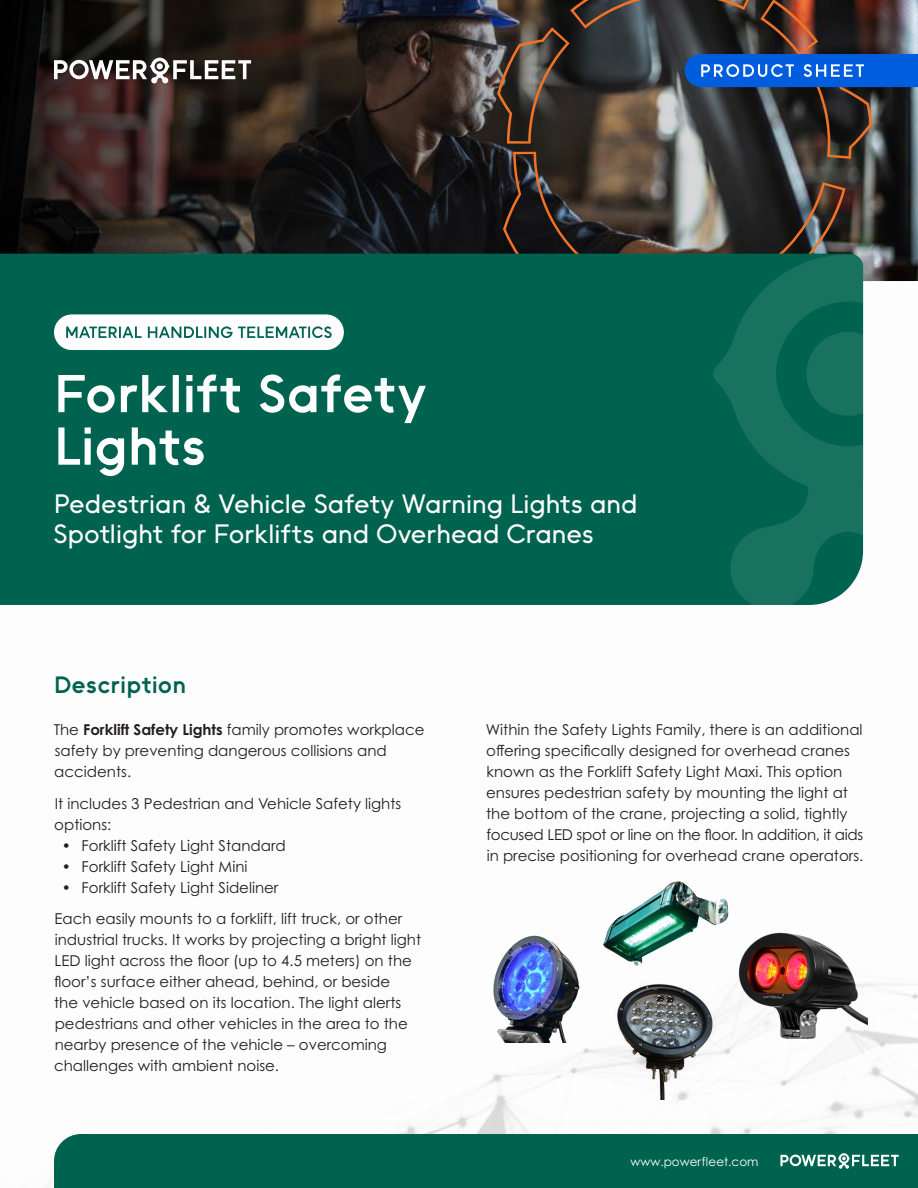
<style>
.page{position:relative;width:918px;height:1188px;background:#fff}
.page>*{position:absolute;margin:0;border:0;box-sizing:border-box;transform-origin:0 0}
.Heading_1{font:700 54px/52.5px "II Vorkurs";letter-spacing:-.01em;color:#fff}
.Heading_1-2{font:500 27px/30px "II Vorkurs";color:#fff}
.Heading_2{font:700 24px "II Vorkurs";color:#00634f}
.t1{font:15px/21px "Century Gothic Pro";color:#231f20}
.Footer_Block{font:12px "Century Gothic Pro";color:#fff}
.s1{font-weight:700}
</style>
<div class="page">
<img style="left:603px;top:881px;width:126px;height:85px">
<img style="left:731px;top:932px;width:137px;height:114px">
<img style="left:493px;top:935px;width:87px;height:107px">
<img style="left:612px;top:984px;width:103px;height:115px">
<div style="left:54px;top:1134px;width:864px;height:54px;background:#00634f"></div>
<svg style="left:780px;top:1153px;width:119px;height:16px"></svg>
<svg style="left:0;top:0;width:880px;height:282px;background:#251e1c"></svg>
<svg style="left:54px;top:58px;width:197px;height:25px"></svg>
<img style="left:497px;top:0;width:421px;height:281px">
<div style="left:0;top:254px;width:863px;height:351px;background:#00634f"></div>
<svg style="left:713px;top:255px;width:150px;height:350px;background:#106d5a"></svg>
<div style="left:54px;top:314px;width:290px;height:36px;background:#fff;border-radius:18px"></div>
<svg style="left:66px;top:326px;width:266px;height:12px"></svg>
<p class="Heading_1" style="left:54px;top:367px;width:375px">Forklift Safety<br>Lights</p>
<p class="Heading_1-2" style="left:53px;top:489px;width:586px">Pedestrian &amp; Vehicle Safety Warning Lights and<br>Spotlight for Forklifts and Overhead Cranes</p>
<p class="Heading_2" style="left:54px;top:671px;width:134px">Description</p>
<p class="t1" style="left:54px;top:719px;width:372px">The <span class="s1">Forklift Safety Lights</span> family promotes workplace safety by preventing dangerous collisions and accidents.</p>
<p class="t1" style="left:54px;top:792px;width:349px">It includes 3 Pedestrian and Vehicle Safety lights options:</p>
<p class="t1" style="left:62px;top:834px;width:225px">• Forklift Safety Light Standard</p>
<p class="t1" style="left:62px;top:855px;width:187px">• Forklift Safety Light Mini</p>
<p class="t1" style="left:55px;top:871px;width:349px;line-height:31.5px;text-indent:7px">• Forklift Safety Light Sideliner<br>Each easily mounts to a forklift, lift truck, or other</p>
<p class="t1" style="left:54px;top:929px;width:369px">industrial trucks. It works by projecting a bright light LED light across the floor (up to 4.5 meters) on the floor’s surface either ahead, behind, or beside<br>the vehicle based on its location. The light alerts pedestrians and other vehicles in the area to the nearby presence of the vehicle – overcoming challenges with ambient noise.</p>
<p class="t1" style="left:486px;top:719px;width:379px">Within the Safety Lights Family, there is an additional offering specifically designed for overhead cranes known as the Forklift Safety Light Maxi. This option ensures pedestrian safety by mounting the light at the bottom of the crane, projecting a solid, tightly focused LED spot or line on the floor. In addition, it aids in precise positioning for overhead crane operators.</p>
<p class="Footer_Block" style="left:631px;top:1155px;width:130px">www.powerfleet.com</p>
</div>
